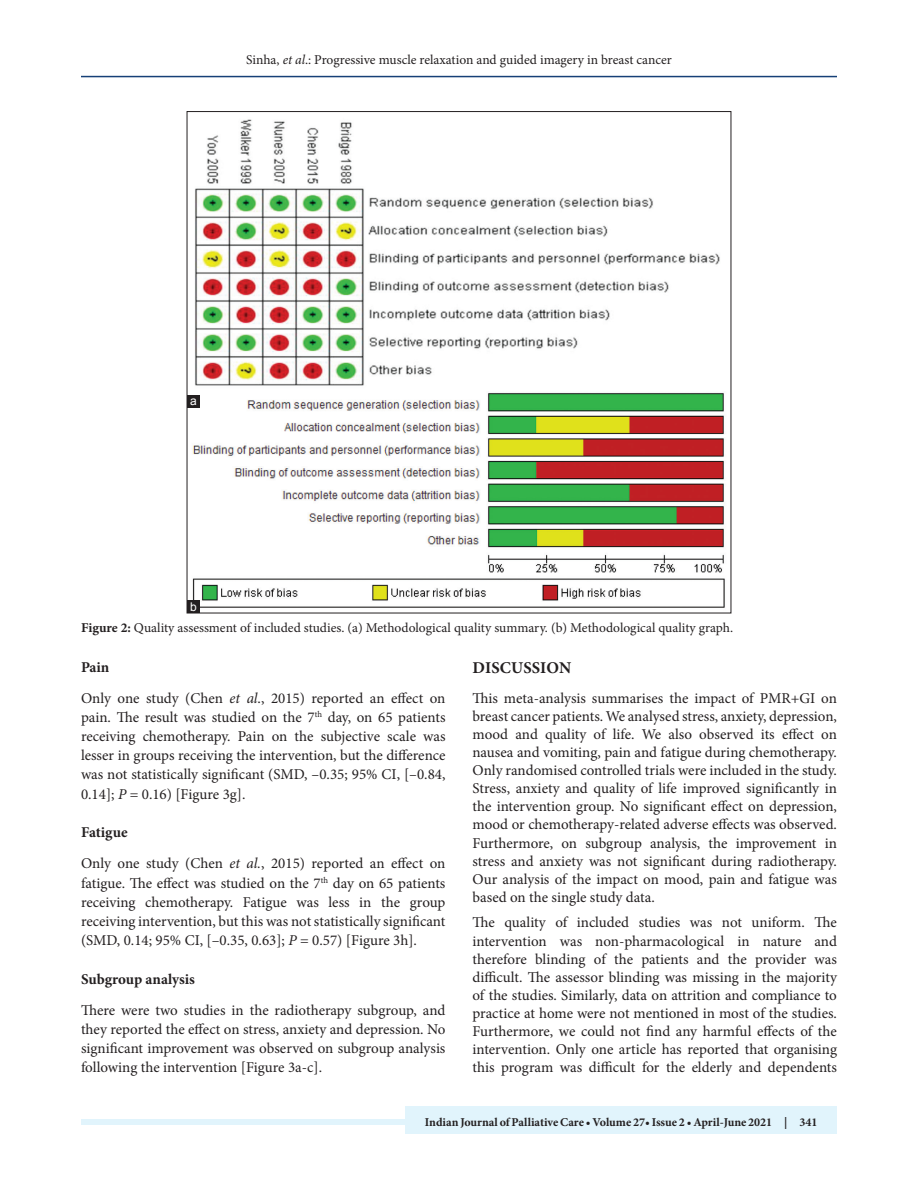
<style>
.page{position:relative;width:918px;height:1188px;background:#fff}
.page>*{position:absolute;margin:0;border:0;box-sizing:border-box;transform-origin:0 0}
.t1{font:700 16.5px "Minion Pro";letter-spacing:.01em;color:#231f20}
.TX{font:15px/18.1px "Minion Pro";color:#231f20;text-align:justify}
.t2{font:700 15px "Minion Pro";letter-spacing:-.005em;color:#231f20}
.FGC{font:13.5px "Minion Pro";color:#231f20}
.t3{font:700 12px "Minion Pro";color:#231f20}
.LABEL{font:12px "Arial";color:#fff}
.s1{font-style:italic}
.s2{font-weight:700}
</style>
<div class="page">
<hr style="left:81px;top:76px;width:756px;height:1px;background:#164077">
<div style="left:81px;top:1119px;width:756px;height:6px;background:#e1f4fc"></div>
<div style="left:405px;top:1107px;width:432px;height:27px;background:#e1f4fc"></div>
<img style="left:192px;top:119px;width:533px;height:489px">
<div style="left:187px;top:600px;width:13px;height:13px;background:#231f20"></div>
<div style="left:187px;top:395px;width:13px;height:13px;background:#231f20"></div>
<p class="FGC" style="left:246px;top:50px;width:427px">Sinha, <span class="s1">et al</span>.: Progressive muscle relaxation and guided imagery in breast cancer</p>
<p class="LABEL" style="left:190px;top:393px;width:8px">a</p>
<p class="LABEL" style="left:190px;top:599px;width:8px">b</p>
<p class="FGC" style="left:81px;top:619px;width:654px"><span class="s2">Figure 2:</span> Quality assessment of included studies. (a) Methodological quality summary. (b) Methodological quality graph.</p>
<h2 class="t2" style="left:81px;top:656px;width:30px">Pain</h2>
<p class="TX" style="left:81px;top:688px;width:366px;line-height:19.2px">Only one study (Chen <span class="s1">et al</span>., 2015) reported an effect on pain. The result was studied on the 7<sup>th</sup> day, on 65 patients receiving chemotherapy. Pain on the subjective scale was lesser in groups receiving the intervention, but the difference was not statistically significant (SMD, –0.35; 95% CI, [–0.84, 0.14]; <span class="s1">P</span> = 0.16) [Figure 3g].</p>
<h2 class="t2" style="left:81px;top:822px;width:48px">Fatigue</h2>
<p class="TX" style="left:81px;top:854px;width:366px;line-height:19.2px">Only one study (Chen <span class="s1">et al.</span>, 2015) reported an effect on fatigue. The effect was studied on the 7<sup>th</sup> day on 65 patients receiving chemotherapy. Fatigue was less in the group receiving intervention, but this was not statistically significant (SMD, 0.14; 95% CI, [–0.35, 0.63]; <span class="s1">P</span> = 0.57) [Figure 3h].</p>
<h2 class="t2" style="left:81px;top:968px;width:116px">Subgroup analysis</h2>
<p class="TX" style="left:81px;top:1001px;width:366px;line-height:19.2px">There were two studies in the radiotherapy subgroup, and they reported the effect on stress, anxiety and depression. No significant improvement was observed on subgroup analysis following the intervention [Figure 3a-c].</p>
<h1 class="t1" style="left:473px;top:656px;width:100px">DISCUSSION</h1>
<p class="TX" style="left:472px;top:689px;width:366px">This meta-analysis summarises the impact of PMR+GI on breast cancer patients. We analysed stress, anxiety, depression, mood and quality of life. We also observed its effect on nausea and vomiting, pain and fatigue during chemotherapy.<br>Only randomised controlled trials were included in the study.<br>Stress, anxiety and quality of life improved significantly in the intervention group. No significant effect on depression, mood or chemotherapy-related adverse effects was observed.<br>Furthermore, on subgroup analysis, the improvement in stress and anxiety was not significant during radiotherapy.<br>Our analysis of the impact on mood, pain and fatigue was based on the single study data.</p>
<p class="TX" style="left:472px;top:914px;width:366px">The quality of included studies was not uniform. The intervention was non-pharmacological in nature and therefore blinding of the patients and the provider was difficult. The assessor blinding was missing in the majority of the studies. Similarly, data on attrition and compliance to practice at home were not mentioned in most of the studies.<br>Furthermore, we could not find any harmful effects of the intervention. Only one article has reported that organising this program was difficult for the elderly and dependents</p>
<p class="t3" style="left:425px;top:1113px;width:394px">Indian Journal of Palliative Care • Volume 27• Issue 2 • April-June 2021 | 341</p>
</div>
